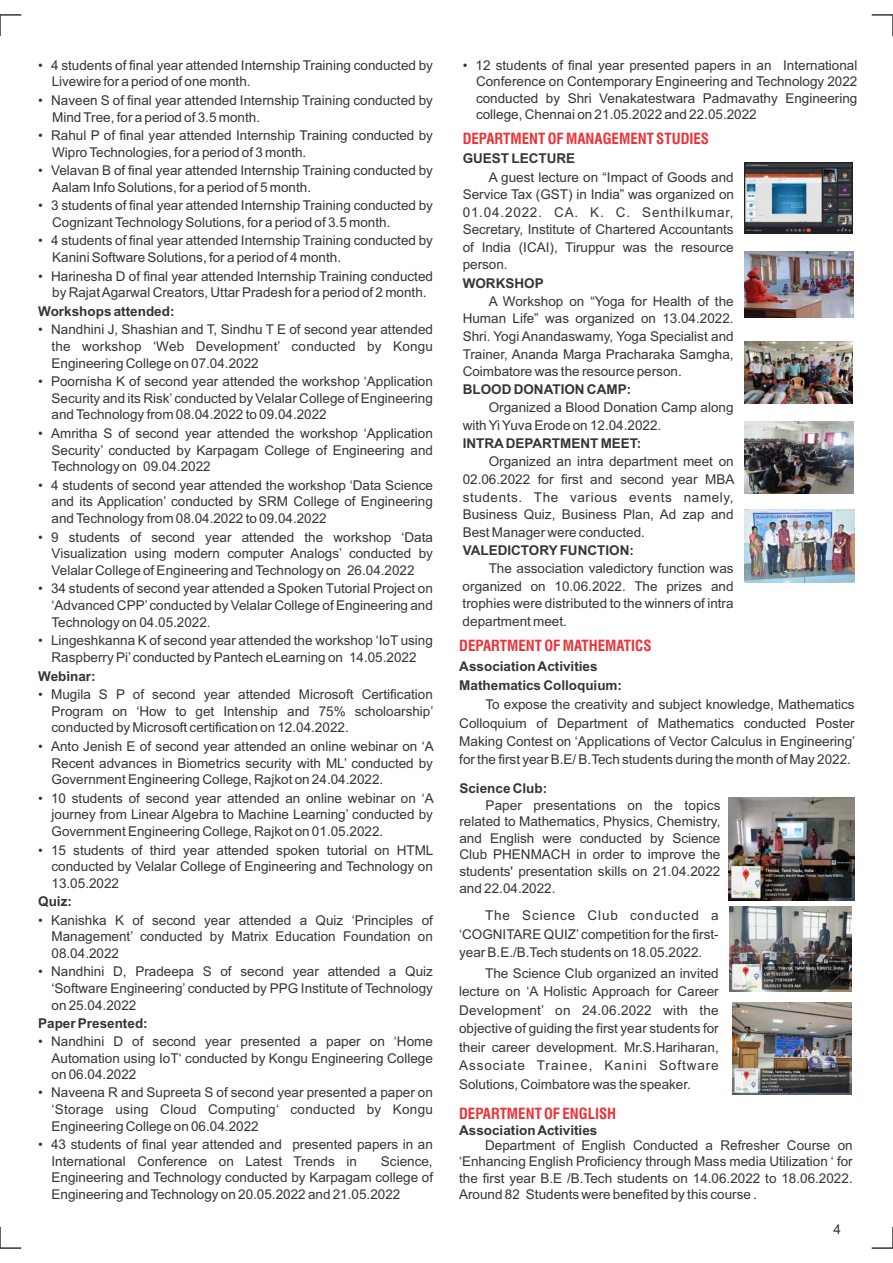
<style>
.page{position:relative;width:893px;height:1263px;background:#fff}
.page>*{position:absolute;margin:0;border:0;box-sizing:border-box;transform-origin:0 0}
.t1{font:700 condensed 15px "Swiss 721 BT";color:#ed3338}
.t2{font:13.5px/16.8px "Arial";color:#383336;text-align:justify}
.t3{font:700 13.5px/19.2px "Arial";color:#383336}
</style>
<div class="page">
<img style="left:730px;top:907px;width:121px;height:85px">
<img style="left:733px;top:1002px;width:118px;height:92px">
<hr style="left:0;top:14px;width:21px;height:2px;background:#383336">
<svg style="left:0;top:15px;width:1px;height:21px"></svg>
<hr style="left:0;top:1247px;width:21px;height:2px;background:#383336">
<svg style="left:0;top:1227px;width:1px;height:21px"></svg>
<hr style="left:872px;top:14px;width:21px;height:2px;background:#383336">
<svg style="left:892px;top:15px;width:1px;height:21px"></svg>
<hr style="left:872px;top:1247px;width:21px;height:2px;background:#383336">
<svg style="left:892px;top:1227px;width:1px;height:21px"></svg>
<img style="left:745px;top:163px;width:107px;height:70px">
<img style="left:745px;top:252px;width:108px;height:66px">
<img style="left:745px;top:342px;width:107px;height:62px">
<img style="left:745px;top:421px;width:108px;height:72px">
<img style="left:745px;top:509px;width:110px;height:73px">
<img style="left:729px;top:797px;width:125px;height:103px">
<p class="t2" style="left:52px;top:58px;width:383px;text-indent:-13px">• 4 students of final year attended Internship Training conducted by<br>Livewire for a period of one month.</p>
<p class="t2" style="left:52px;top:93px;width:382px;text-indent:-14px">• Naveen S of final year attended Internship Training conducted by<br>Mind Tree, for a period of 3.5 month.</p>
<p class="t2" style="left:52px;top:128px;width:382px;text-indent:-14px">• Rahul P of final year attended Internship Training conducted by<br>Wipro Technologies, for a period of 3 month.</p>
<p class="t2" style="left:52px;top:163px;width:382px;text-indent:-14px">• Velavan B of final year attended Internship Training conducted by<br>Aalam Info Solutions, for a period of 5 month.</p>
<p class="t2" style="left:52px;top:198px;width:382px;text-indent:-14px">• 3 students of final year attended Internship Training conducted by<br>Cognizant Technology Solutions, for a period of 3.5 month.</p>
<p class="t2" style="left:52px;top:233px;width:382px;text-indent:-14px">• 4 students of final year attended Internship Training conducted by<br>Kanini Software Solutions, for a period of 4 month.</p>
<p class="t2" style="left:38px;top:269px;width:396px;text-align:center">• Harinesha D of final year attended Internship Training conducted by Rajat Agarwal Creators, Uttar Pradesh for a period of 2 month.</p>
<p class="t3" style="left:38px;top:303px;width:138px">Workshops attended:</p>
<p class="t2" style="left:52px;top:322px;width:383px;text-indent:-13px">• Nandhini J, Shashian and T, Sindhu T E of second year attended the workshop ‘Web Development’ conducted by Kongu Engineering College on 07.04.2022</p>
<p class="t2" style="left:52px;top:374px;width:383px;text-indent:-13px">• Poornisha K of second year attended the workshop ‘Application Security and its Risk’ conducted by Velalar College of Engineering and Technology from 08.04.2022 to 09.04.2022</p>
<p class="t2" style="left:52px;top:426px;width:383px;text-indent:-13px">• Amritha S of second year attended the workshop ‘Application Security’ conducted by Karpagam College of Engineering and Technology on 09.04.2022</p>
<p class="t2" style="left:52px;top:478px;width:383px;text-indent:-13px">• 4 students of second year attended the workshop ‘Data Science and its Application’ conducted by SRM College of Engineering and Technology from 08.04.2022 to 09.04.2022</p>
<p class="t2" style="left:52px;top:530px;width:383px;text-indent:-13px">• 9 students of second year attended the workshop ‘Data Visualization using modern computer Analogs’ conducted by Velalar College of Engineering and Technology on 26.04.2022</p>
<p class="t2" style="left:52px;top:582px;width:383px;text-indent:-13px">• 34 students of second year attended a Spoken Tutorial Project on ‘Advanced CPP’ conducted by Velalar College of Engineering and Technology on 04.05.2022.</p>
<p class="t2" style="left:38px;top:633px;width:396px;text-align:center">• Lingeshkanna K of second year attended the workshop ‘IoT using<br>Raspberry Pi’ conducted by Pantech eLearning on 14.05.2022</p>
<p class="t3" style="left:38px;top:667px;width:59px">Webinar:</p>
<p class="t2" style="left:52px;top:687px;width:383px;text-indent:-13px">• Mugila S P of second year attended Microsoft Certification Program on ‘How to get Intenship and 75% scholoarship’ conducted by Microsoft certification on 12.04.2022.</p>
<p class="t2" style="left:52px;top:739px;width:384px;text-indent:-13px">• Anto Jenish E of second year attended an online webinar on ‘A Recent advances in Biometrics security with ML’ conducted by Government Engineering College, Rajkot on 24.04.2022.</p>
<p class="t2" style="left:52px;top:791px;width:384px;text-indent:-13px">• 10 students of second year attended an online webinar on ‘A journey from Linear Algebra to Machine Learning’ conducted by Government Engineering College, Rajkot on 01.05.2022.</p>
<p class="t2" style="left:52px;top:843px;width:383px;text-indent:-13px">• 15 students of third year attended spoken tutorial on HTML conducted by Velalar College of Engineering and Technology on 13.05.2022</p>
<p class="t3" style="left:38px;top:893px;width:35px">Quiz:</p>
<p class="t2" style="left:52px;top:913px;width:383px;text-indent:-13px">• Kanishka K of second year attended a Quiz ‘Principles of Management’ conducted by Matrix Education Foundation on 08.04.2022</p>
<p class="t2" style="left:52px;top:964px;width:383px;text-indent:-13px">• Nandhini D, Pradeepa S of second year attended a Quiz ‘Software Engineering’ conducted by PPG Institute of Technology on 25.04.2022</p>
<p class="t3" style="left:38px;top:1015px;width:111px">Paper Presented:</p>
<p class="t2" style="left:52px;top:1034px;width:383px;text-indent:-13px">• Nandhini D of second year presented a paper on ‘Home Automation using IoT‘ conducted by Kongu Engineering College on 06.04.2022</p>
<p class="t2" style="left:52px;top:1085px;width:383px;text-indent:-13px">• Naveena R and Supreeta S of second year presented a paper on ‘Storage using Cloud Computing‘ conducted by Kongu Engineering College on 06.04.2022</p>
<p class="t2" style="left:52px;top:1137px;width:383px;text-indent:-13px">• 43 students of final year attended and presented papers in an<br>International Conference on Latest Trends in</p>
<p class="t2" style="left:52px;top:1154px;width:383px;text-indent:329px">Science, Engineering and Technology conducted by Karpagam college of Engineering and Technology on 20.05.2022 and 21.05.2022</p>
<p class="t2" style="left:476px;top:58px;width:383px;text-indent:-13px">• 12 students of final year presented papers in an International Conference on Contemporary Engineering and Technology 2022 conducted by Shri Venakatestwara Padmavathy Engineering college, Chennai on 21.05.2022 and 22.05.2022</p>
<p class="t1" style="left:463px;top:133px;width:248px">DEPARTMENT OF MANAGEMENT STUDIES</p>
<p class="t3" style="left:463px;top:150px;width:114px">GUEST LECTURE</p>
<p class="t2" style="left:463px;top:169px;width:273px;line-height:17.5px;text-indent:26px">A guest lecture on “Impact of Goods and Service Tax (GST) in India” was organized on 01.04.2022. CA. K. C. Senthilkumar, Secretary, Institute of Chartered Accountants of India (ICAI), Tiruppur was the resource person.</p>
<p class="t3" style="left:463px;top:274px;width:82px">WORKSHOP</p>
<p class="t2" style="left:463px;top:293px;width:272px;line-height:17.5px;text-indent:26px">A Workshop on “Yoga for Health of the Human Life” was organized on 13.04.2022.<br>Shri. Yogi Anandaswamy, Yoga Specialist and Trainer, Ananda Marga Pracharaka Samgha, Coimbatore was the resource person.</p>
<p class="t3" style="left:463px;top:381px;width:170px">BLOOD DONATION CAMP:</p>
<p class="t2" style="left:463px;top:400px;width:272px;line-height:17.5px;text-indent:26px">Organized a Blood Donation Camp along with Yi Yuva Erode on 12.04.2022.</p>
<p class="t3" style="left:463px;top:435px;width:180px">INTRADEPARTMENT MEET:</p>
<p class="t2" style="left:463px;top:454px;width:273px;line-height:17.5px;text-indent:26px">Organized an intra department meet on 02.06.2022 for first and second year MBA students. The various events namely, Business Quiz, Business Plan, Ad zap and Best Manager were conducted.</p>
<p class="t3" style="left:463px;top:542px;width:173px">VALEDICTORYFUNCTION:</p>
<p class="t2" style="left:463px;top:561px;width:272px;line-height:17.5px;text-indent:26px">The association valedictory function was organized on 10.06.2022. The prizes and trophies were distributed to the winners of intra department meet.</p>
<p class="t1" style="left:459px;top:639px;width:194px">DEPARTMENT OF MATHEMATICS</p>
<p class="t3" style="left:459px;top:658px;width:164px">Association Activities<br>Mathematics Colloquium:</p>
<p class="t2" style="left:459px;top:696px;width:397px;line-height:18.5px;text-indent:26px">To expose the creativity and subject knowledge, Mathematics Colloquium of Department of Mathematics conducted Poster Making Contest on ‘Applications of Vector Calculus in Engineering’ for the first year B.E/ B.Tech students during the month of May 2022.</p>
<p class="t3" style="left:459px;top:779px;width:89px">Science Club:</p>
<p class="t2" style="left:459px;top:798px;width:262px;text-indent:26px">Paper presentations on the topics related to Mathematics, Physics, Chemistry, and English were conducted by Science Club PHENMACH in order to improve the students' presentation skills on 21.04.2022 and 22.04.2022.</p>
<p class="t2" style="left:459px;top:907px;width:261px;line-height:18.5px;text-indent:26px">The Science Club conducted a ‘COGNITARE QUIZ’ competition for the first&shy;year B.E./B.Tech students on 18.05.2022.</p>
<p class="t2" style="left:459px;top:965px;width:261px;line-height:18.5px;text-indent:26px">The Science Club organized an invited lecture on ‘A Holistic Approach for Career Development’ on 24.06.2022 with the objective of guiding the first year students for their career development. Mr.S.Hariharan, Associate Trainee, Kanini Software Solutions, Coimbatore was the speaker.</p>
<p class="t1" style="left:459px;top:1107px;width:159px">DEPARTMENT OF ENGLISH</p>
<p class="t3" style="left:459px;top:1121px;width:140px">Association Activities</p>
<p class="t2" style="left:459px;top:1138px;width:395px;text-indent:26px">Department of English Conducted a Refresher Course on ‘Enhancing English Proficiency through Mass media Utilization ‘ for the first year B.E /B.Tech students on 14.06.2022 to 18.06.2022.<br>Around 82 Students were benefited by this course .</p>
<p class="t2" style="left:833px;top:1222px;width:9px">4</p>
</div>
